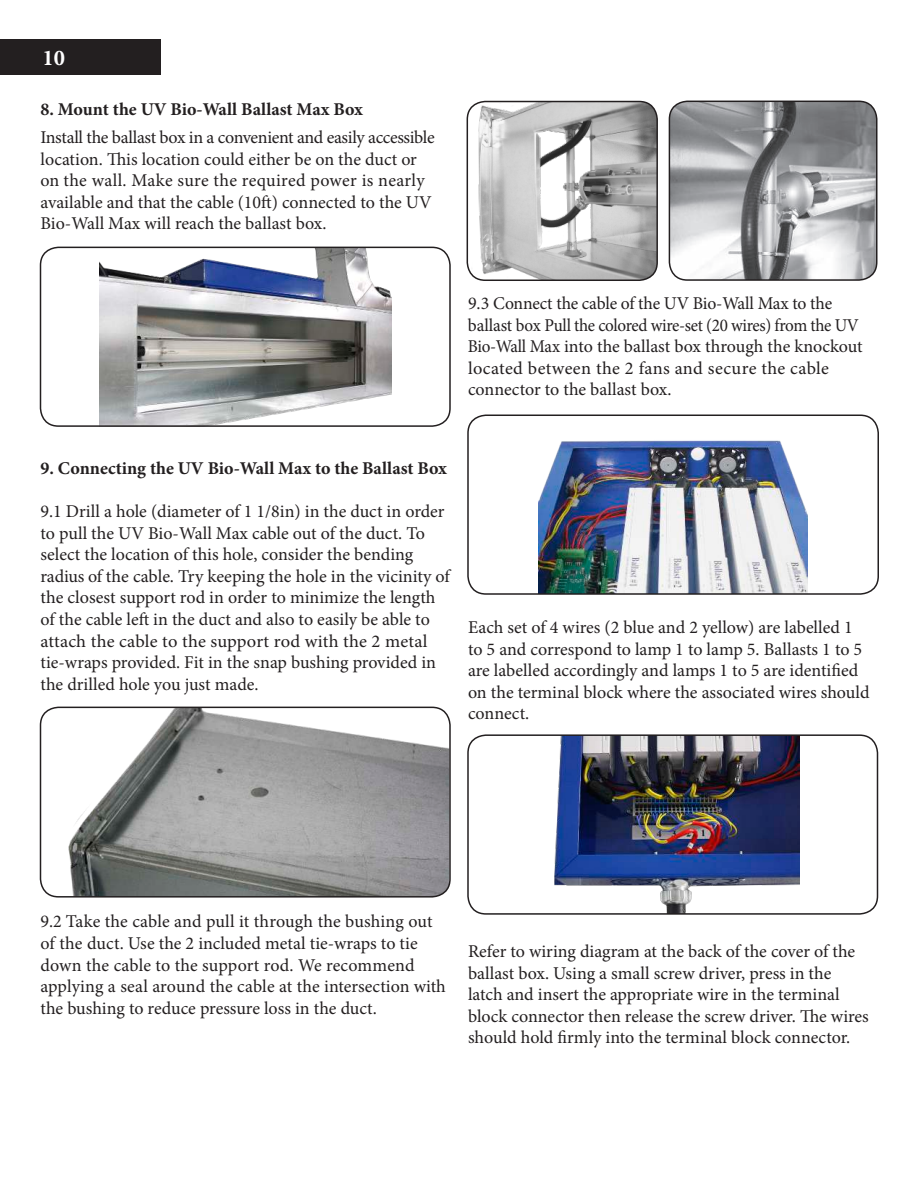
<style>
.page{position:relative;width:918px;height:1188px;background:#fff}
.page>*{position:absolute;margin:0;border:0;box-sizing:border-box;transform-origin:0 0}
.t1{font:700 22.5px "Minion Pro";color:#fff}
.t2{font:18px/21.6px "Minion Pro";color:#231f20}
.t3{font:700 18px "Minion Pro";color:#231f20}
</style>
<div class="page">
<div style="left:1px;top:39px;width:160px;height:35px;background:#231f20"></div>
<img style="left:99px;top:250px;width:292px;height:174px">
<div style="left:40px;top:247px;width:411px;height:180px;border:2px solid #231f20;border-radius:18px"></div>
<img style="left:467px;top:102px;width:190px;height:178px">
<div style="left:467px;top:101px;width:191px;height:180px;border:2px solid #231f20;border-radius:18px"></div>
<img style="left:538px;top:440px;width:269px;height:152px">
<div style="left:467px;top:415px;width:412px;height:180px;border:2px solid #231f20;border-radius:18px"></div>
<img style="left:554px;top:737px;width:245px;height:175px">
<div style="left:467px;top:734px;width:411px;height:181px;border:2px solid #231f20;border-radius:18px"></div>
<img style="left:41px;top:707px;width:408px;height:190px">
<div style="left:40px;top:707px;width:411px;height:191px;border:2px solid #231f20;border-radius:18px"></div>
<img style="left:669px;top:101px;width:206px;height:179px">
<div style="left:669px;top:101px;width:209px;height:180px;border:2px solid #231f20;border-radius:18px"></div>
<p class="t1" style="left:43px;top:49px;width:24px">10</p>
<p class="t3" style="left:40px;top:102px;width:324px">8. Mount the UV Bio-Wall Ballast Max Box</p>
<p class="t2" style="left:40px;top:128px;width:396px">Install the ballast box in a convenient and easily accessible location. his location could either be on the duct or on the wall. Make sure the required power is nearly available and that the cable (10t) connected to the UV Bio-Wall Max will reach the ballast box.</p>
<p class="t2" style="left:468px;top:294px;width:396px">9.3 Connect the cable of the UV Bio-Wall Max to the ballast box Pull the colored wire-set (20 wires) from the UV Bio-Wall Max into the ballast box through the knockout located between the 2 fans and secure the cable connector to the ballast box.</p>
<p class="t3" style="left:40px;top:461px;width:408px">9. Connecting the UV Bio-Wall Max to the Ballast Box</p>
<p class="t2" style="left:40px;top:502px;width:413px">9.1 Drill a hole (diameter of 1 1/8in) in the duct in order to pull the UV Bio-Wall Max cable out of the duct. To select the location of this hole, consider the bending radius of the cable. Try keeping the hole in the vicinity of the closest support rod in order to minimize the length of the cable let in the duct and also to easily be able to attach the cable to the support rod with the 2 metal tie-wraps provided. Fit in the snap bushing provided in the drilled hole you just made.</p>
<p class="t2" style="left:468px;top:618px;width:403px">Each set of 4 wires (2 blue and 2 yellow) are labelled 1 to 5 and correspond to lamp 1 to lamp 5. Ballasts 1 to 5 are labelled accordingly and lamps 1 to 5 are identiied on the terminal block where the associated wires should connect.</p>
<p class="t2" style="left:40px;top:912px;width:407px">9.2 Take the cable and pull it through the bushing out of the duct. Use the 2 included metal tie-wraps to tie down the cable to the support rod. We recommend applying a seal around the cable at the intersection with the bushing to reduce pressure loss in the duct.</p>
<p class="t2" style="left:468px;top:942px;width:402px">Refer to wiring diagram at the back of the cover of the ballast box. Using a small screw driver, press in the latch and insert the appropriate wire in the terminal block connector then release the screw driver. he wires should hold irmly into the terminal block connector.</p>
</div>
